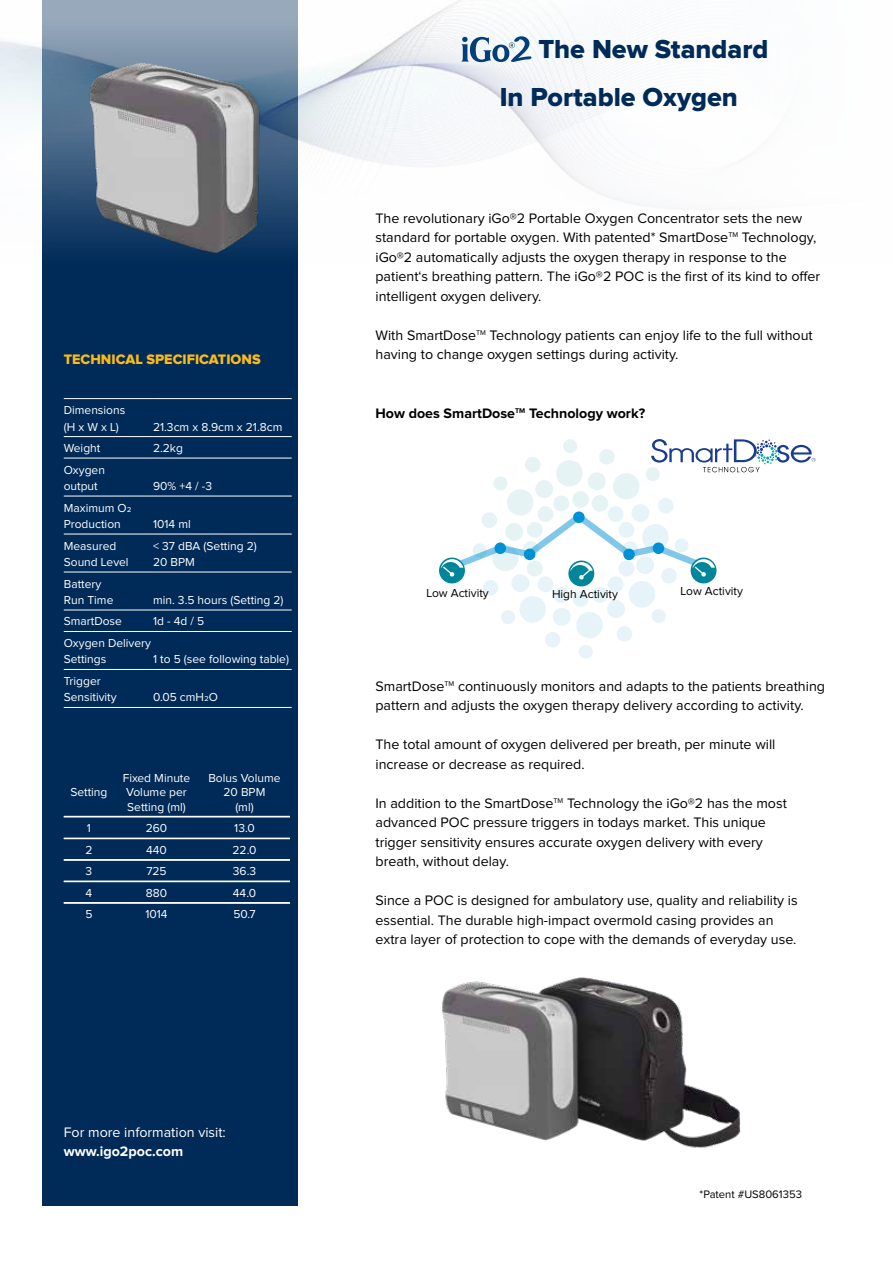
<style>
.page{position:relative;width:893px;height:1263px;background:#fff}
.page>*{position:absolute;margin:0;border:0;box-sizing:border-box;transform-origin:0 0}
.t1{font:27px/48px "Proxima Nova Extrabld";color:#002b58}
.t2{font:14.25px/19.5px "Proxima Nova";color:#000}
.t3{font:700 14.25px "Proxima Nova";color:#000}
.t4{font:14.25px "Proxima Nova";color:#fff}
.t5{font:14.25px "Proxima Nova Extrabld";color:#fbbc19}
.t6{font:700 14.25px "Proxima Nova";color:#fff}
.t7{font:12px/16.5px "Proxima Nova";color:#fff}
.t8{font:12px "Proxima Nova";color:#000}
.t9{font:11.25px "Proxima Nova";color:#000}
</style>
<div class="page">
<div style="left:43px;top:0;width:255px;height:1205px;background:#002b58"></div>
<hr style="left:64px;top:398px;width:89px;height:1px;background:#fff">
<hr style="left:153px;top:398px;width:139px;height:1px;background:#fff">
<hr style="left:64px;top:436px;width:89px;height:1px;background:#fff">
<hr style="left:153px;top:436px;width:139px;height:1px;background:#fff">
<hr style="left:64px;top:458px;width:89px;height:1px;background:#fff">
<hr style="left:153px;top:458px;width:139px;height:1px;background:#fff">
<hr style="left:64px;top:496px;width:89px;height:1px;background:#fff">
<hr style="left:153px;top:496px;width:139px;height:1px;background:#fff">
<hr style="left:64px;top:534px;width:89px;height:1px;background:#fff">
<hr style="left:153px;top:534px;width:139px;height:1px;background:#fff">
<hr style="left:64px;top:572px;width:89px;height:1px;background:#fff">
<hr style="left:153px;top:572px;width:139px;height:1px;background:#fff">
<hr style="left:64px;top:610px;width:89px;height:1px;background:#fff">
<hr style="left:153px;top:610px;width:139px;height:1px;background:#fff">
<hr style="left:64px;top:631px;width:89px;height:1px;background:#fff">
<hr style="left:153px;top:631px;width:139px;height:1px;background:#fff">
<hr style="left:64px;top:669px;width:89px;height:1px;background:#fff">
<hr style="left:153px;top:669px;width:139px;height:1px;background:#fff">
<hr style="left:64px;top:707px;width:89px;height:1px;background:#fff">
<hr style="left:153px;top:707px;width:139px;height:1px;background:#fff">
<hr style="left:64px;top:816px;width:50px;height:1px;background:#fff">
<hr style="left:64px;top:817px;width:50px;height:1px;background:#fff">
<hr style="left:114px;top:816px;width:85px;height:1px;background:#fff">
<hr style="left:114px;top:817px;width:85px;height:1px;background:#fff">
<hr style="left:199px;top:816px;width:91px;height:1px;background:#fff">
<hr style="left:199px;top:817px;width:91px;height:1px;background:#fff">
<hr style="left:64px;top:838px;width:50px;height:1px;background:#fff">
<hr style="left:114px;top:838px;width:85px;height:1px;background:#fff">
<hr style="left:199px;top:838px;width:91px;height:1px;background:#fff">
<hr style="left:64px;top:859px;width:50px;height:1px;background:#fff">
<hr style="left:64px;top:860px;width:50px;height:1px;background:#fff">
<hr style="left:114px;top:859px;width:85px;height:1px;background:#fff">
<hr style="left:114px;top:860px;width:85px;height:1px;background:#fff">
<hr style="left:199px;top:859px;width:91px;height:1px;background:#fff">
<hr style="left:199px;top:860px;width:91px;height:1px;background:#fff">
<hr style="left:64px;top:881px;width:50px;height:1px;background:#fff">
<hr style="left:114px;top:881px;width:85px;height:1px;background:#fff">
<hr style="left:199px;top:881px;width:91px;height:1px;background:#fff">
<hr style="left:64px;top:902px;width:50px;height:1px;background:#fff">
<hr style="left:64px;top:903px;width:50px;height:1px;background:#fff">
<hr style="left:114px;top:902px;width:85px;height:1px;background:#fff">
<hr style="left:114px;top:903px;width:85px;height:1px;background:#fff">
<hr style="left:199px;top:902px;width:91px;height:1px;background:#fff">
<hr style="left:199px;top:903px;width:91px;height:1px;background:#fff">
<img style="left:0;top:0;width:298px;height:263px">
<svg style="left:461px;top:35px;width:72px;height:27px"></svg>
<div style="left:579px;top:644px;width:14px;height:15px;background:#e6f4fa;border-radius:50%"></div>
<svg style="left:439px;top:557px;width:26px;height:26px"></svg>
<svg style="left:441px;top:439px;width:375px;height:209px"></svg>
<img style="left:72px;top:37px;width:208px;height:226px">
<img style="left:442px;top:977px;width:299px;height:171px">
<p class="t5" style="left:64px;top:353px;width:198px">TECHNICAL SPECIFICATIONS</p>
<p class="t7" style="left:64px;top:402px;width:63px">Dimensions (H x W x L)</p>
<p class="t7" style="left:153px;top:419px;width:131px">21.3cm x 8.9cm x 21.8cm</p>
<p class="t7" style="left:64px;top:440px;width:38px">Weight</p>
<p class="t7" style="left:153px;top:440px;width:31px">2.2kg</p>
<p class="t7" style="left:64px;top:462px;width:43px">Oxygen output</p>
<p class="t7" style="left:153px;top:478px;width:61px">90% +4 / -3</p>
<p class="t7" style="left:64px;top:500px;width:69px">Maximum O2<br>Production</p>
<p class="t7" style="left:153px;top:516px;width:39px">1014 ml</p>
<p class="t7" style="left:64px;top:538px;width:66px">Measured<br>Sound Level</p>
<p class="t7" style="left:153px;top:538px;width:105px">&lt; 37 dBA (Setting 2)<br>20 BPM</p>
<p class="t7" style="left:64px;top:576px;width:51px">Battery<br>Run Time</p>
<p class="t7" style="left:153px;top:592px;width:132px">min. 3.5 hours (Setting 2)</p>
<p class="t7" style="left:64px;top:614px;width:60px">SmartDose</p>
<p class="t7" style="left:153px;top:614px;width:53px">1d - 4d / 5</p>
<p class="t7" style="left:64px;top:635px;width:89px">Oxygen Delivery<br>Settings</p>
<p class="t7" style="left:153px;top:652px;width:137px">1 to 5 (see following table)</p>
<p class="t7" style="left:64px;top:673px;width:54px">Trigger<br>Sensitivity</p>
<p class="t7" style="left:153px;top:690px;width:66px">0.05 cmH2O</p>
<p class="t7" style="left:70px;top:784px;width:39px">Setting</p>
<p class="t7" style="left:123px;top:771px;width:69px;line-height:14.4px">Fixed Minute<br>Volume per<br>Setting (ml)</p>
<p class="t7" style="left:208px;top:771px;width:74px;line-height:14.4px;text-align:center">Bolus Volume<br>20 BPM<br>(ml)</p>
<p class="t7" style="left:87px;top:820px;width:6px">1</p>
<p class="t7" style="left:146px;top:820px;width:23px">260</p>
<p class="t7" style="left:234px;top:820px;width:22px">13.0</p>
<p class="t7" style="left:85px;top:842px;width:9px">2</p>
<p class="t7" style="left:146px;top:842px;width:22px">440</p>
<p class="t7" style="left:233px;top:842px;width:25px">22.0</p>
<p class="t7" style="left:86px;top:864px;width:8px">3</p>
<p class="t7" style="left:146px;top:864px;width:22px">725</p>
<p class="t7" style="left:233px;top:864px;width:25px">36.3</p>
<p class="t7" style="left:86px;top:885px;width:8px">4</p>
<p class="t7" style="left:146px;top:885px;width:23px">880</p>
<p class="t7" style="left:233px;top:885px;width:25px">44.0</p>
<p class="t7" style="left:85px;top:907px;width:9px">5</p>
<p class="t7" style="left:145px;top:907px;width:24px">1014</p>
<p class="t7" style="left:233px;top:907px;width:24px">50.7</p>
<p class="t4" style="left:64px;top:1125px;width:164px">For more information visit:</p>
<p class="t6" style="left:64px;top:1145px;width:121px">www.igo2poc.com</p>
<h1 class="t1" style="left:500px;top:26px;width:270px;text-indent:39px">The New Standard<br>In Portable Oxygen</h1>
<p class="t2" style="left:375px;top:209px;width:446px">The revolutionary iGo®2 Portable Oxygen Concentrator sets the new standard for portable oxygen. With patented* SmartDose<sup>TM</sup> Technology, iGo®2 automatically adjusts the oxygen therapy in response to the patient‘s breathing pattern. The iGo®2 POC is the first of its kind to offer intelligent oxygen delivery.</p>
<p class="t2" style="left:375px;top:326px;width:439px">With SmartDose<sup>TM</sup> Technology patients can enjoy life to the full without having to change oxygen settings during activity.</p>
<p class="t3" style="left:375px;top:406px;width:271px">How does SmartDose<sup>TM</sup> Technology work?</p>
<p class="t8" style="left:426px;top:587px;width:64px">Low Activity</p>
<p class="t8" style="left:552px;top:588px;width:67px">High Activity</p>
<p class="t8" style="left:680px;top:586px;width:64px">Low Activity</p>
<p class="t2" style="left:375px;top:677px;width:451px">SmartDose<sup>TM</sup> continuously monitors and adapts to the patients breathing pattern and adjusts the oxygen therapy delivery according to activity.</p>
<p class="t2" style="left:375px;top:735px;width:401px">The total amount of oxygen delivered per breath, per minute will increase or decrease as required.</p>
<p class="t2" style="left:375px;top:794px;width:413px">In addition to the SmartDose<sup>TM</sup> Technology the iGo®2 has the most advanced POC pressure triggers in todays market. This unique trigger sensitivity ensures accurate oxygen delivery with every breath, without delay.</p>
<p class="t2" style="left:375px;top:891px;width:424px">Since a POC is designed for ambulatory use, quality and reliability is essential. The durable high-impact overmold casing provides an extra layer of protection to cope with the demands of everyday use.</p>
<p class="t9" style="left:699px;top:1189px;width:104px">*Patent #US8061353</p>
</div>
